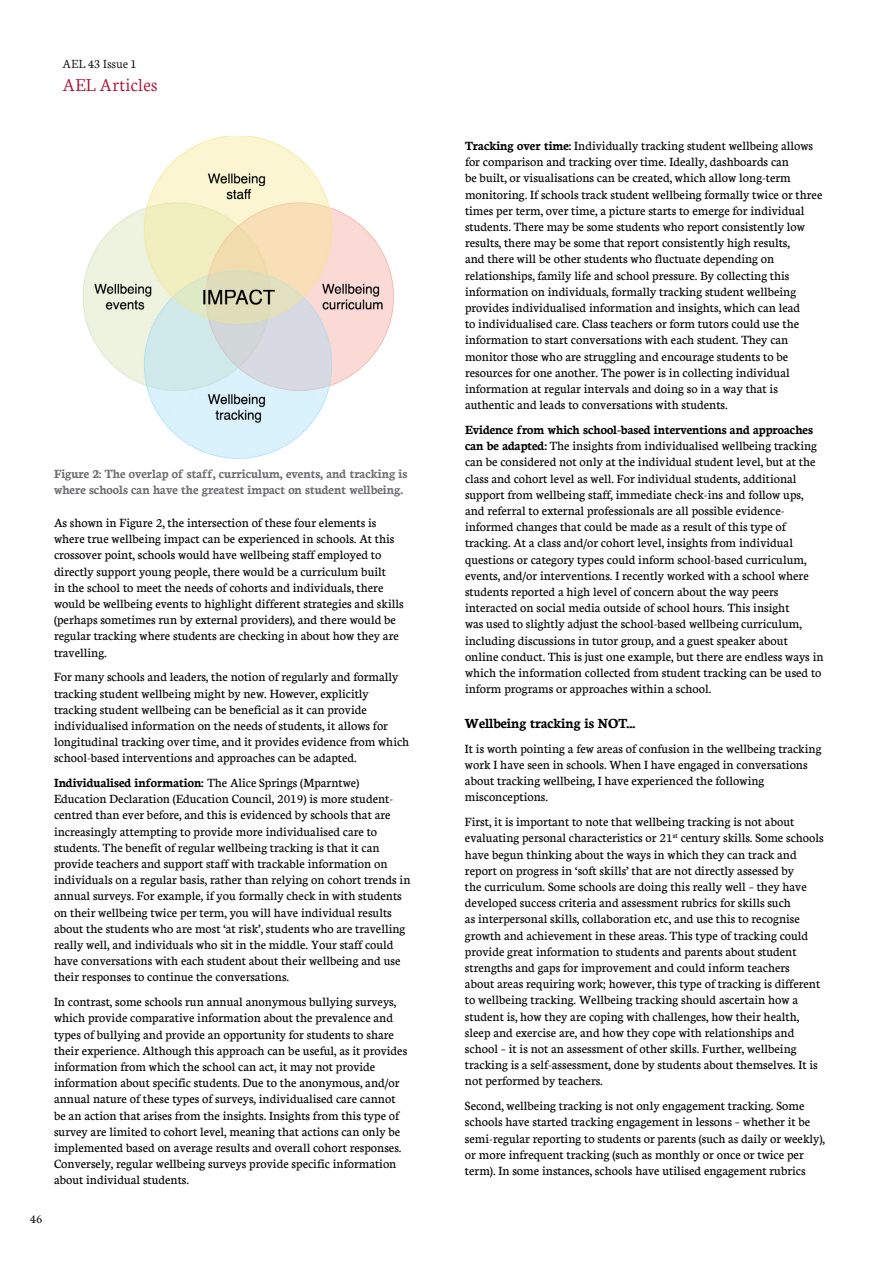
<style>
.page{position:relative;width:893px;height:1263px;background:#fff}
.page>*{position:absolute;margin:0;border:0;box-sizing:border-box;transform-origin:0 0}
.t1{font:300 19.5px "Neuton";color:#b10b2e}
.t2{font:700 15px "Neuton";color:#000}
.t3{font:13.5px/16.2px "Neuton";color:#000}
.t4{font:700 13.5px/16.2px "Neuton";color:#6d6e71}
.t5{font:300 13.35px "Neuton";color:#000}
.s1{font-weight:700}
</style>
<div class="page">
<img style="left:82px;top:136px;width:312px;height:323px">
<p class="t5" style="left:62px;top:55px;width:75px">AEL 43 Issue 1</p>
<h1 class="t1" style="left:63px;top:72px;width:96px">AEL Articles</h1>
<p class="t5" style="left:30px;top:1210px;width:14px">46</p>
<p class="t4" style="left:54px;top:465px;width:355px">Figure 2: The overlap of staff, curriculum, events, and tracking is where schools can have the greatest impact on student wellbeing.</p>
<p class="t3" style="left:54px;top:514px;width:351px">As shown in Figure 2, the intersection of these four elements is where true wellbeing impact can be experienced in schools. At this crossover point, schools would have wellbeing staff employed to directly support young people, there would be a curriculum built<br>in the school to meet the needs of cohorts and individuals, there would be wellbeing events to highlight different strategies and skills (perhaps sometimes run by external providers), and there would be regular tracking where students are checking in about how they are travelling.</p>
<p class="t3" style="left:54px;top:668px;width:357px">For many schools and leaders, the notion of regularly and formally tracking student wellbeing might by new. However, explicitly tracking student wellbeing can be beneficial as it can provide individualised information on the needs of students, it allows for longitudinal tracking over time, and it provides evidence from which school-based interventions and approaches can be adapted.</p>
<p class="t3" style="left:54px;top:774px;width:358px"><span class="s1">Individualised information:</span> The Alice Springs (Mparntwe)<br>Education Declaration (Education Council, 2019) is more student&shy;centred than ever before, and this is evidenced by schools that are increasingly attempting to provide more individualised care to students. The benefit of regular wellbeing tracking is that it can provide teachers and support staff with trackable information on individuals on a regular basis, rather than relying on cohort trends in annual surveys. For example, if you formally check in with students on their wellbeing twice per term, you will have individual results about the students who are most ‘at risk’, students who are travelling really well, and individuals who sit in the middle. Your staff could have conversations with each student about their wellbeing and use their responses to continue the conversations.</p>
<p class="t3" style="left:54px;top:993px;width:355px">In contrast, some schools run annual anonymous bullying surveys, which provide comparative information about the prevalence and types of bullying and provide an opportunity for students to share their experience. Although this approach can be useful, as it provides information from which the school can act, it may not provide information about specific students. Due to the anonymous, and/or annual nature of these types of surveys, individualised care cannot be an action that arises from the insights. Insights from this type of survey are limited to cohort level, meaning that actions can only be implemented based on average results and overall cohort responses.<br>Conversely, regular wellbeing surveys provide specific information about individual students.</p>
<p class="t3" style="left:465px;top:137px;width:359px"><span class="s1">Tracking over time:</span> Individually tracking student wellbeing allows for comparison and tracking over time. Ideally, dashboards can<br>be built, or visualisations can be created, which allow long-term monitoring. If schools track student wellbeing formally twice or three times per term, over time, a picture starts to emerge for individual students. There may be some students who report consistently low results, there may be some that report consistently high results,<br>and there will be other students who fluctuate depending on relationships, family life and school pressure. By collecting this information on individuals, formally tracking student wellbeing provides individualised information and insights, which can lead<br>to individualised care. Class teachers or form tutors could use the information to start conversations with each student. They can monitor those who are struggling and encourage students to be resources for one another. The power is in collecting individual information at regular intervals and doing so in a way that is authentic and leads to conversations with students.</p>
<p class="t3" style="left:465px;top:421px;width:360px"><span class="s1">Evidence from which school-based interventions and approaches can be adapted:</span> The insights from individualised wellbeing tracking can be considered not only at the individual student level, but at the class and cohort level as well. For individual students, additional support from wellbeing staff, immediate check-ins and follow ups, and referral to external professionals are all possible evidence&shy;informed changes that could be made as a result of this type of tracking. At a class and/or cohort level, insights from individual questions or category types could inform school-based curriculum, events, and/or interventions. I recently worked with a school where students reported a high level of concern about the way peers interacted on social media outside of school hours. This insight<br>was used to slightly adjust the school-based wellbeing curriculum, including discussions in tutor group, and a guest speaker about online conduct. This is just one example, but there are endless ways in which the information collected from student tracking can be used to inform programs or approaches within a school.</p>
<p class="t2" style="left:465px;top:714px;width:167px">Wellbeing tracking is NOT…</p>
<p class="t3" style="left:465px;top:740px;width:358px">It is worth pointing a few areas of confusion in the wellbeing tracking work I have seen in schools. When I have engaged in conversations about tracking wellbeing, I have experienced the following misconceptions.</p>
<p class="t3" style="left:465px;top:813px;width:360px">First, it is important to note that wellbeing tracking is not about evaluating personal characteristics or 21<sup>st</sup> century skills. Some schools have begun thinking about the ways in which they can track and report on progress in ‘soft skills’ that are not directly assessed by<br>the curriculum. Some schools are doing this really well – they have developed success criteria and assessment rubrics for skills such<br>as interpersonal skills, collaboration etc, and use this to recognise growth and achievement in these areas. This type of tracking could provide great information to students and parents about student strengths and gaps for improvement and could inform teachers<br>about areas requiring work; however, this type of tracking is different to wellbeing tracking. Wellbeing tracking should ascertain how a student is, how they are coping with challenges, how their health, sleep and exercise are, and how they cope with relationships and school – it is not an assessment of other skills. Further, wellbeing tracking is a self-assessment, done by students about themselves. It is not performed by teachers.</p>
<p class="t3" style="left:465px;top:1097px;width:361px">Second, wellbeing tracking is not only engagement tracking. Some schools have started tracking engagement in lessons – whether it be semi-regular reporting to students or parents (such as daily or weekly), or more infrequent tracking (such as monthly or once or twice per term). In some instances, schools have utilised engagement rubrics</p>
</div>
